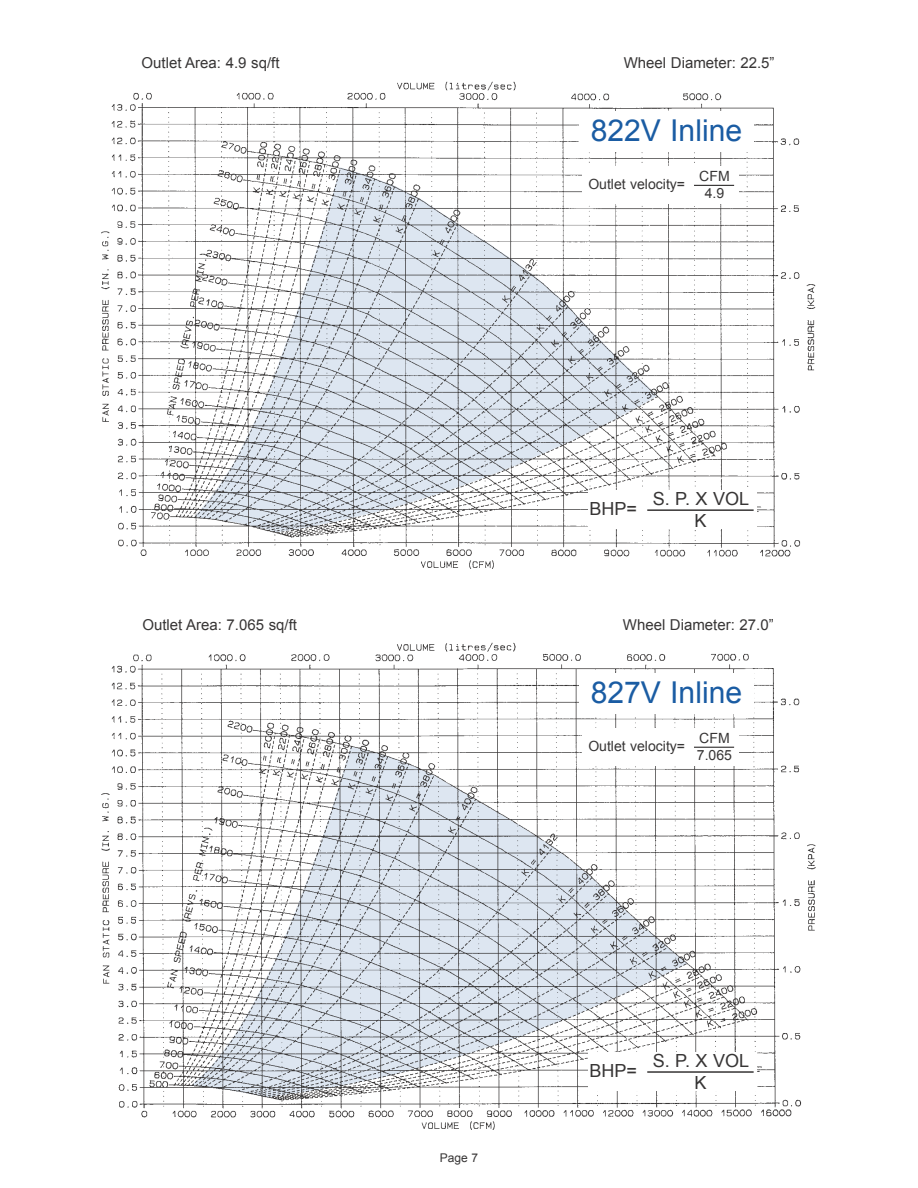
<style>
.page{position:relative;width:918px;height:1188px;background:#fff}
.page>*{position:absolute;margin:0;border:0;box-sizing:border-box;transform-origin:0 0}
.t1{font:30.15px "Arial";color:#1a5ca3}
.t2{font:18px/21.8px "Arial";color:#373535;text-align:center}
.t3{font:15px "Arial";color:#373535}
.t4{font:14.1px/17px "Arial";color:#373535;text-align:center}
.t5{font:12px "Arial";color:#373535}
</style>
<div class="page">
<img style="left:101px;top:81px;width:715px;height:487px">
<div style="left:579px;top:111px;width:175px;height:41px;background:#fff"></div>
<div style="left:582px;top:166px;width:157px;height:38px;background:#fff"></div>
<hr style="left:694px;top:185px;width:40px;height:1px;background:#373535">
<div style="left:588px;top:490px;width:169px;height:39px;background:#fff"></div>
<hr style="left:647px;top:509px;width:107px;height:2px;background:#373535">
<img style="left:101px;top:642px;width:715px;height:488px">
<div style="left:579px;top:673px;width:175px;height:41px;background:#fff"></div>
<div style="left:582px;top:728px;width:157px;height:38px;background:#fff"></div>
<hr style="left:694px;top:747px;width:40px;height:1px;background:#373535">
<div style="left:588px;top:1052px;width:169px;height:39px;background:#fff"></div>
<hr style="left:647px;top:1071px;width:107px;height:2px;background:#373535">
<p class="t3" style="left:142px;top:53px;width:139px">Outlet Area: 4.9 sq/ft</p>
<p class="t3" style="left:624px;top:53px;width:152px">Wheel Diameter: 22.5”</p>
<h1 class="t1" style="left:591px;top:111px;width:153px">822V Inline</h1>
<p class="t4" style="left:588px;top:176px;width:98px">Outlet velocity=</p>
<p class="t4" style="left:699px;top:168px;width:32px">CFM<br>4.9</p>
<p class="t2" style="left:589px;top:498px;width:49px">BHP=</p>
<p class="t2" style="left:653px;top:488px;width:98px">S. P. X VOL<br>K</p>
<p class="t3" style="left:142px;top:615px;width:156px">Outlet Area: 7.065 sq/ft</p>
<p class="t3" style="left:623px;top:615px;width:152px">Wheel Diameter: 27.0”</p>
<h1 class="t1" style="left:591px;top:673px;width:153px">827V Inline</h1>
<p class="t4" style="left:588px;top:738px;width:98px">Outlet velocity=</p>
<p class="t4" style="left:697px;top:730px;width:37px;text-align:left">CFM<br>7.065</p>
<p class="t5" style="left:440px;top:1150px;width:40px">Page 7</p>
<p class="t2" style="left:589px;top:1060px;width:49px">BHP=</p>
<p class="t2" style="left:653px;top:1050px;width:98px">S. P. X VOL<br>K</p>
</div>
